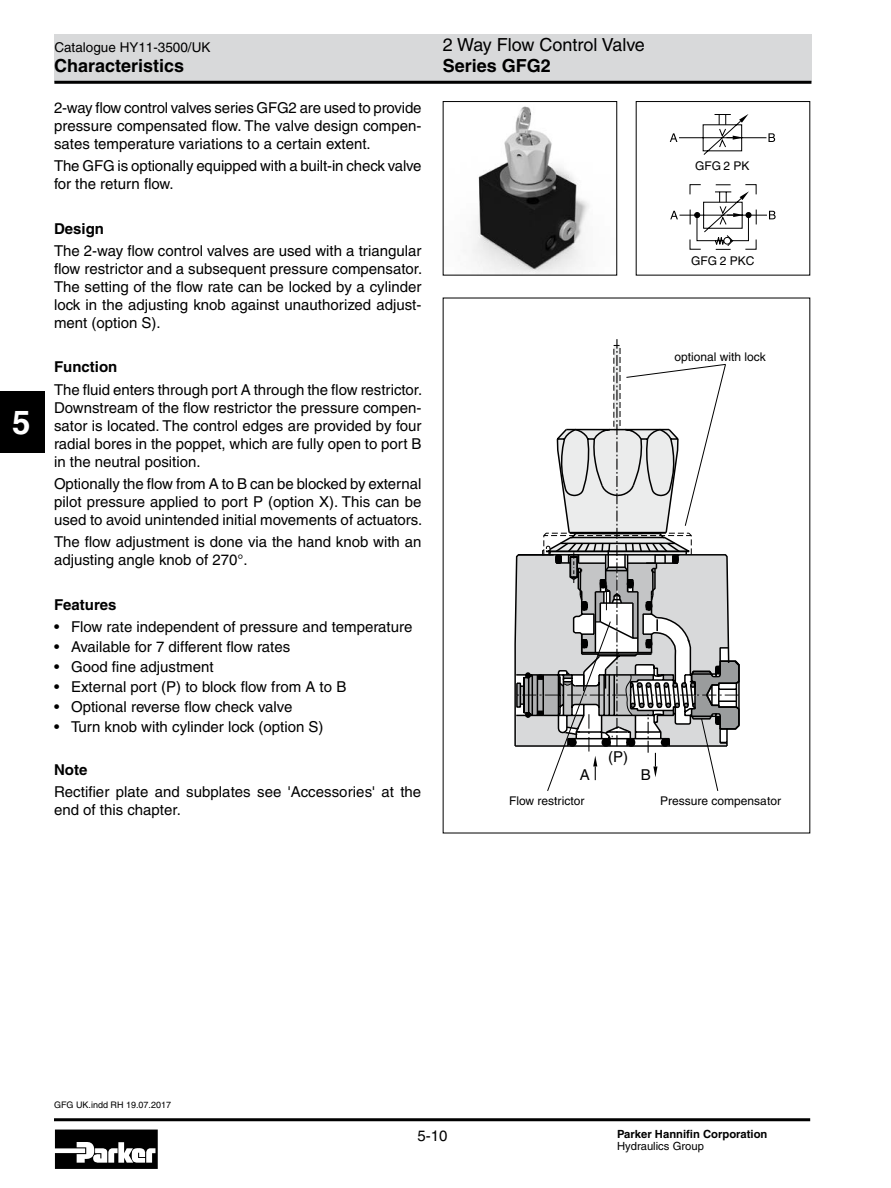
<style>
.page{position:relative;width:891px;height:1188px;background:#fff}
.page>*{position:absolute;margin:0;border:0;box-sizing:border-box;transform-origin:0 0}
.t1{font:700 33px "Helvetica";color:#fff}
.t2{font:700 18px "Helvetica";color:#000}
.t3{font:18px "Helvetica";color:#000}
.Body_10P{font:15px/18px "Helvetica";color:#000;text-align:justify}
.Überschrift_10P{font:700 15px "Helvetica";color:#000}
.t4{font:13.5px "Helvetica";color:#000}
.Fließtext_8P{font:12px "Helvetica";color:#000}
.t5{font:700 11.25px "Helvetica";color:#000}
.t6{font:11.25px "Helvetica";color:#000}
.t7{font:9px "Helvetica";color:#000}
</style>
<div class="page">
<div style="left:54px;top:34px;width:757px;height:48px;background:#d8d9da"></div>
<div style="left:0;top:391px;width:45px;height:62px;background:#000"></div>
<hr style="left:54px;top:1118px;width:756px;height:3px;background:#000">
<hr style="left:54px;top:81px;width:757px;height:3px;background:#000">
<svg style="left:55px;top:1130px;width:103px;height:39px"></svg>
<svg style="left:514px;top:339px;width:226px;height:452px"></svg>
<svg style="left:670px;top:114px;width:105px;height:41px"></svg>
<svg style="left:670px;top:184px;width:105px;height:66px"></svg>
<div style="left:724px;top:237px;width:6px;height:7px;background:#fff;border-radius:50%"></div>
<div style="left:723px;top:237px;width:8px;height:8px;border:1px solid #000;border-radius:50%"></div>
<img style="left:472px;top:106px;width:117px;height:168px">
<h1 class="t1" style="left:12px;top:402px;width:20px">5</h1>
<p class="t4" style="left:54px;top:39px;width:158px">Catalogue HY11-3500/UK</p>
<p class="t2" style="left:54px;top:55px;width:132px">Characteristics</p>
<p class="Body_10P" style="left:54px;top:99px;width:369px">2-way flow control valves series GFG2 are used to provide pressure compensated flow. The valve design compen&shy;sates temperature variations to a certain extent.</p>
<p class="Body_10P" style="left:54px;top:157px;width:369px">The GFG is optionally equipped with a built-in check valve for the return flow.</p>
<p class="Überschrift_10P" style="left:54px;top:219px;width:52px">Design</p>
<p class="Body_10P" style="left:54px;top:242px;width:370px">The 2-way flow control valves are used with a triangular flow restrictor and a subsequent pressure compensator.<br>The setting of the flow rate can be locked by a cylinder lock in the adjusting knob against unauthorized adjust&shy;ment (option S).</p>
<p class="Überschrift_10P" style="left:54px;top:358px;width:65px">Function</p>
<p class="Body_10P" style="left:54px;top:380px;width:370px">The fluid enters through port A through the flow restrictor.<br>Downstream of the flow restrictor the pressure compen&shy;sator is located. The control edges are provided by four radial bores in the poppet, which are fully open to port B in the neutral position.</p>
<p class="Body_10P" style="left:54px;top:475px;width:370px">Optionally the flow from A to B can be blocked by external pilot pressure applied to port P (option X). This can be used to avoid unintended initial movements of actuators.</p>
<p class="Body_10P" style="left:54px;top:533px;width:369px">The flow adjustment is done via the hand knob with an adjusting angle knob of 270°.</p>
<p class="Überschrift_10P" style="left:54px;top:595px;width:64px">Features</p>
<p class="Body_10P" style="left:54px;top:618px;width:360px">• Flow rate independent of pressure and temperature</p>
<p class="Body_10P" style="left:54px;top:638px;width:238px">• Available for 7 different flow rates</p>
<p class="Body_10P" style="left:54px;top:658px;width:161px">• Good fine adjustment</p>
<p class="Body_10P" style="left:54px;top:678px;width:294px">• External port (P) to block flow from A to B</p>
<p class="Body_10P" style="left:54px;top:698px;width:240px">• Optional reverse flow check valve</p>
<p class="Body_10P" style="left:54px;top:718px;width:271px">• Turn knob with cylinder lock (option S)</p>
<p class="Überschrift_10P" style="left:54px;top:760px;width:35px">Note</p>
<p class="Body_10P" style="left:54px;top:783px;width:369px">Rectifier plate and subplates see 'Accessories' at the end of this chapter.</p>
<p class="t3" style="left:443px;top:34px;width:204px">2 Way Flow Control Valve</p>
<p class="t2" style="left:443px;top:55px;width:110px">Series GFG2</p>
<p class="Fließtext_8P" style="left:695px;top:159px;width:56px">GFG 2 PK</p>
<p class="Fließtext_8P" style="left:691px;top:254px;width:65px">GFG 2 PKC</p>
<p class="Fließtext_8P" style="left:674px;top:350px;width:93px">optional with lock</p>
<p class="Body_10P" style="left:608px;top:748px;width:21px">(P)</p>
<p class="Body_10P" style="left:580px;top:766px;width:12px">A</p>
<p class="Body_10P" style="left:641px;top:766px;width:12px">B</p>
<p class="Fließtext_8P" style="left:509px;top:794px;width:77px">Flow restrictor</p>
<p class="Fließtext_8P" style="left:660px;top:794px;width:122px">Pressure compensator</p>
<p class="t7" style="left:54px;top:1100px;width:119px">GFG UK.indd RH 19.07.2017</p>
<p class="Body_10P" style="left:417px;top:1126px;width:32px">5-10</p>
<p class="t5" style="left:617px;top:1127px;width:152px">Parker Hannifin Corporation</p>
<p class="t6" style="left:617px;top:1139px;width:88px">Hydraulics Group</p>
</div>
